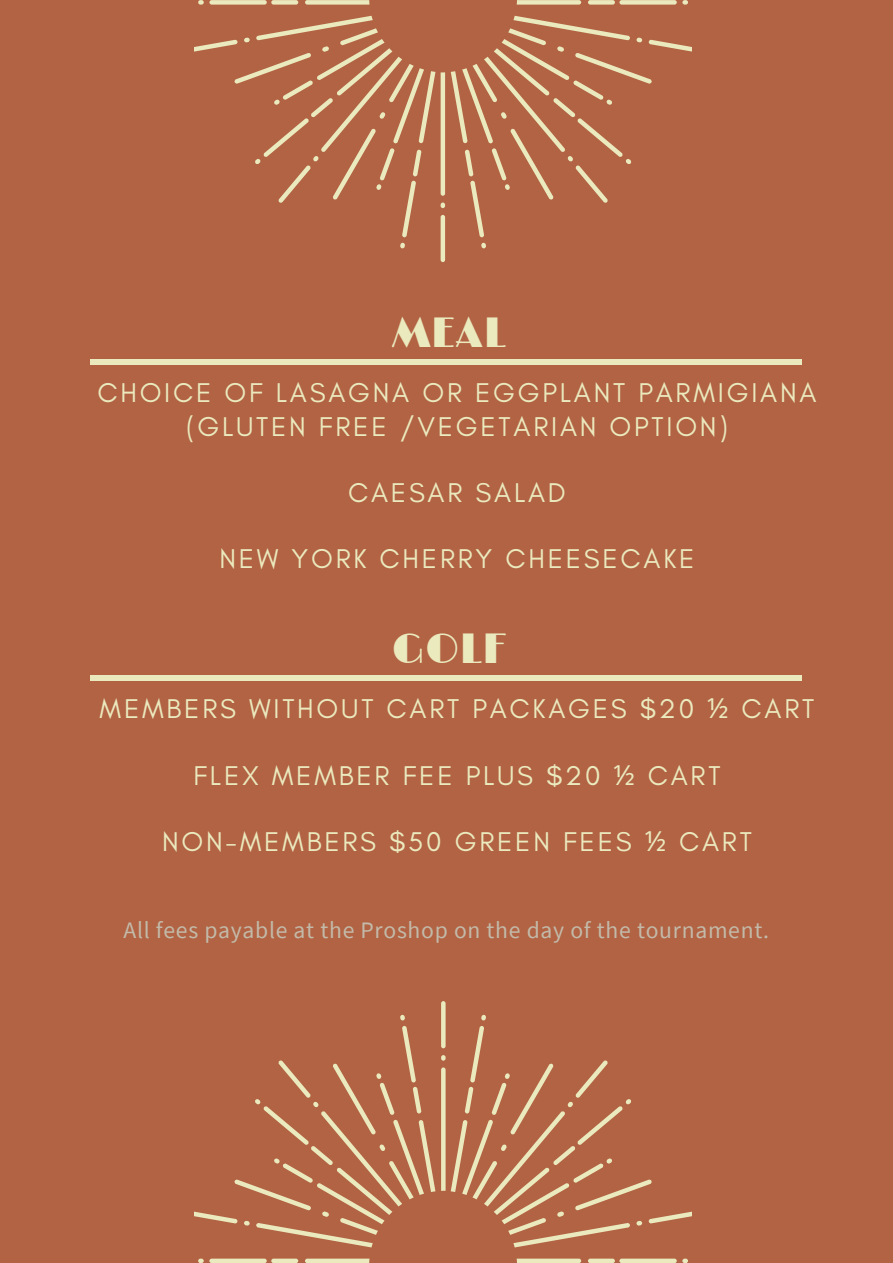
<style>
.page{position:relative;width:893px;height:1263px;background:#b16343}
.page>*{position:absolute;margin:0;border:0;box-sizing:border-box;transform-origin:0 0}
.t1{font:42px "Limelight";color:#ebe9be}
.t2{font:27.67px/33.2px "Glacial Indifference";letter-spacing:.1em;color:#ebe9be;text-align:center}
.t3{font:23.62px "Source Sans Pro";letter-spacing:.03em;color:#c3baa9}
.s1{font-family:"Noto Sans"}
</style>
<div class="page">
<div style="left:91px;top:359px;width:711px;height:6px;background:#ebe9be"></div>
<div style="left:209px;top:1258px;width:58px;height:5px;background:#ebe9be;border-radius:2px"></div>
<div style="left:271px;top:1258px;width:27px;height:5px;background:#ebe9be;border-radius:2px"></div>
<svg style="left:305px;top:1258px;width:64px;height:5px"></svg>
<svg style="left:198px;top:1258px;width:6px;height:5px"></svg>
<svg style="left:400px;top:1015px;width:5px;height:5px"></svg>
<svg style="left:195px;top:1026px;width:240px;height:221px"></svg>
<svg style="left:441px;top:1001px;width:4px;height:47px"></svg>
<svg style="left:441px;top:1055px;width:4px;height:6px"></svg>
<svg style="left:441px;top:1067px;width:4px;height:124px"></svg>
<div style="left:619px;top:1258px;width:58px;height:5px;background:#ebe9be;border-radius:2px"></div>
<div style="left:588px;top:1258px;width:27px;height:5px;background:#ebe9be;border-radius:2px"></div>
<svg style="left:516px;top:1258px;width:65px;height:5px"></svg>
<svg style="left:682px;top:1258px;width:6px;height:5px"></svg>
<svg style="left:481px;top:1015px;width:5px;height:5px"></svg>
<svg style="left:451px;top:1026px;width:240px;height:221px"></svg>
<div style="left:619px;top:0;width:58px;height:5px;background:#ebe9be;border-radius:2px"></div>
<div style="left:588px;top:0;width:27px;height:5px;background:#ebe9be;border-radius:2px"></div>
<svg style="left:517px;top:0;width:64px;height:5px"></svg>
<svg style="left:682px;top:0;width:6px;height:5px"></svg>
<svg style="left:481px;top:243px;width:5px;height:6px"></svg>
<svg style="left:451px;top:16px;width:240px;height:221px"></svg>
<div style="left:440px;top:215px;width:5px;height:47px;background:#ebe9be;border-radius:2px"></div>
<div style="left:209px;top:0;width:58px;height:5px;background:#ebe9be;border-radius:2px"></div>
<div style="left:271px;top:0;width:27px;height:5px;background:#ebe9be;border-radius:2px"></div>
<svg style="left:305px;top:0;width:64px;height:5px"></svg>
<svg style="left:198px;top:0;width:6px;height:5px"></svg>
<svg style="left:400px;top:243px;width:5px;height:6px"></svg>
<svg style="left:195px;top:16px;width:250px;height:221px"></svg>
<div style="left:91px;top:675px;width:711px;height:5px;background:#ebe9be"></div>
<h2 class="t1" style="left:392px;top:308px;width:116px">MEAL</h2>
<p class="t2" style="left:97px;top:376px;width:720px">CHOICE OF LASAGNA OR EGGPLANT PARMIGIANA (GLUTEN FREE /VEGETARIAN OPTION)</p>
<h1 class="t2" style="left:348px;top:476px;width:219px">CAESAR SALAD</h1>
<h2 class="t2" style="left:219px;top:542px;width:477px">NEW YORK CHERRY CHEESECAKE</h2>
<h2 class="t1" style="left:392px;top:624px;width:115px">GOLF</h2>
<h2 class="t2" style="left:100px;top:692px;width:716px">MEMBERS WITHOUT CART PACKAGES $20 <span class="s1">½</span> CART</h2>
<h1 class="t2" style="left:193px;top:758px;width:529px">FLEX MEMBER FEE PLUS $20 <span class="s1">½</span> CART</h1>
<h2 class="t2" style="left:162px;top:825px;width:591px">NON-MEMBERS $50 GREEN FEES <span class="s1">½</span> CART</h2>
<h2 class="t3" style="left:123px;top:914px;width:647px">All fees payable at the Proshop on the day of the tournament.</h2>
</div>
